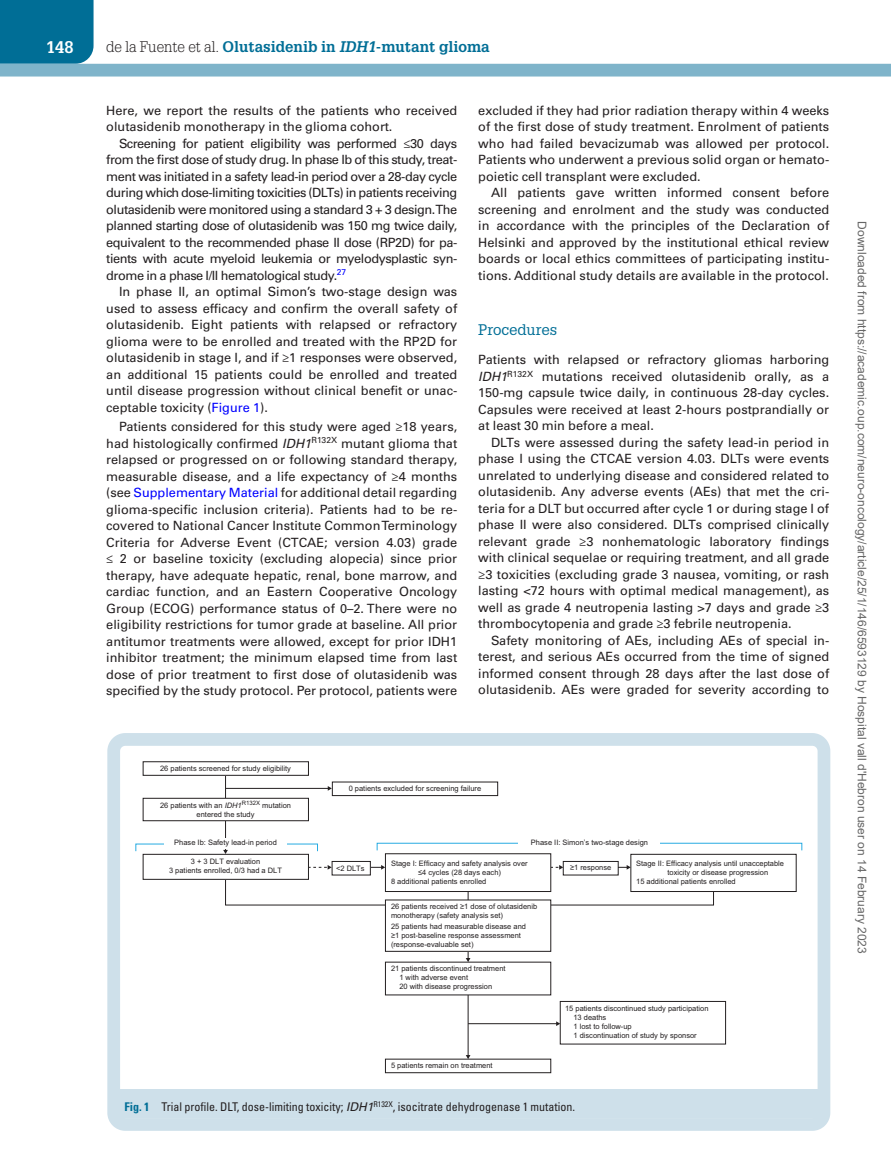
<style>
.page{position:relative;width:891px;height:1175px;background:#fff}
.page>*{position:absolute;margin:0;border:0;box-sizing:border-box;transform-origin:0 0}
.t1{font:700 16.5px "Glypha LT Std";color:#fff}
.t2{font:700 15px "Glypha LT Std";color:#006e96}
.t3{font:15px "Glypha LT Std";color:#006e96}
.t4{font:12.75px/16.5px "Univers LT Std";color:#231f20;text-align:justify}
.t5{font:12px "Arial";color:#666}
.t6{font:condensed 12px "Univers LT Std";color:#231f20}
.t7{font:7.5px/9px "Arial";color:#231f20}
.s1{font-weight:300;color:#231f20}
.s2{font-style:italic}
.s3{color:#00f}
.s4{font-weight:700;color:#006e96}
.s5{font-style:italic;font-stretch:normal}
</style>
<div class="page">
<div style="left:0;top:0;width:94px;height:64px;background:#006e96"></div>
<div style="left:0;top:64px;width:891px;height:12px;background:#7fb4ca"></div>
<div style="left:116px;top:1089px;width:706px;height:29px;background:#cee0ea"></div>
<svg style="left:225px;top:775px;width:489px;height:130px"></svg>
<hr style="left:226px;top:788px;width:102px;height:1px;background:#231f20">
<svg style="left:328px;top:786px;width:4px;height:4px"></svg>
<svg style="left:309px;top:865px;width:23px;height:4px"></svg>
<svg style="left:551px;top:865px;width:12px;height:4px"></svg>
<hr style="left:590px;top:867px;width:37px;height:1px;background:#231f20">
<svg style="left:627px;top:865px;width:4px;height:4px"></svg>
<svg style="left:371px;top:865px;width:14px;height:4px"></svg>
<hr style="left:468px;top:875px;width:1px;height:83px;background:#231f20">
<hr style="left:468px;top:981px;width:1px;height:74px;background:#231f20">
<hr style="left:468px;top:1023px;width:89px;height:1px;background:#231f20">
<svg style="left:556px;top:1021px;width:4px;height:5px"></svg>
<div style="left:143px;top:761px;width:166px;height:14px;border:1px solid #231f20"></div>
<div style="left:332px;top:782px;width:166px;height:13px;background:#fff"></div>
<div style="left:332px;top:781px;width:166px;height:15px;border:1px solid #231f20"></div>
<div style="left:385px;top:1058px;width:166px;height:15px;border:1px solid #231f20"></div>
<div style="left:332px;top:861px;width:38px;height:14px;background:#fff"></div>
<div style="left:332px;top:861px;width:39px;height:14px;border:1px solid #231f20"></div>
<div style="left:563px;top:861px;width:55px;height:14px;background:#fff"></div>
<div style="left:563px;top:861px;width:56px;height:14px;border:1px solid #231f20"></div>
<div style="left:385px;top:853px;width:166px;height:38px;background:#fff"></div>
<div style="left:560px;top:1001px;width:166px;height:43px;border:1px solid #231f20"></div>
<div style="left:385px;top:900px;width:166px;height:51px;background:#fff"></div>
<div style="left:143px;top:798px;width:165px;height:22px;background:#fff"></div>
<div style="left:143px;top:798px;width:166px;height:23px;border:1px solid #231f20"></div>
<div style="left:143px;top:854px;width:165px;height:25px;background:#fff"></div>
<div style="left:143px;top:854px;width:166px;height:25px;border:1px solid #231f20"></div>
<svg style="left:135px;top:842px;width:667px;height:12px"></svg>
<div style="left:164px;top:838px;width:123px;height:10px;background:#fff"></div>
<div style="left:519px;top:838px;width:141px;height:11px;background:#fff"></div>
<div style="left:631px;top:854px;width:165px;height:37px;background:#fff"></div>
<div style="left:631px;top:854px;width:166px;height:37px;border:1px solid #231f20"></div>
<div style="left:107px;top:733px;width:723px;height:397px;border:13px solid #cee0ea;border-radius:12px"></div>
<p class="t1" style="left:46px;top:37px;width:29px">148</p>
<p class="t2" style="left:106px;top:37px;width:385px"><span class="s1">de la Fuente et al.</span> Olutasidenib in <span class="s2">IDH1</span>-mutant glioma</p>
<p class="t4" style="left:106px;top:102px;width:352px">Here, we report the results of the patients who received olutasidenib monotherapy in the glioma cohort.</p>
<p class="t4" style="left:106px;top:135px;width:353px;text-indent:13px">Screening for patient eligibility was performed ≤30 days from the first dose of study drug. In phase Ib of this study, treat&shy;ment was initiated in a safety lead-in period over a 28-day cycle during which dose-limiting toxicities (DLTs) in patients receiving olutasidenib were monitored using a standard 3 + 3 design. The planned starting dose of olutasidenib was 150 mg twice daily, equivalent to the recommended phase II dose (RP2D) for pa&shy;tients with acute myeloid leukemia or myelodysplastic syn&shy;drome in a phase I/II hematological study.<sup>27</sup></p>
<p class="t4" style="left:106px;top:283px;width:353px;text-indent:13px">In phase II, an optimal Simon’s two-stage design was used to assess efficacy and confirm the overall safety of olutasidenib. Eight patients with relapsed or refractory glioma were to be enrolled and treated with the RP2D for olutasidenib in stage I, and if ≥1 responses were observed, an additional 15 patients could be enrolled and treated until disease progression without clinical benefit or unac&shy;ceptable toxicity (<span class="s3">Figure 1</span>).</p>
<p class="t4" style="left:106px;top:418px;width:353px;text-indent:13px">Patients considered for this study were aged ≥18 years, had histologically confirmed <span class="s2">IDH1</span><sup>R132X</sup> mutant glioma that relapsed or progressed on or following standard therapy, measurable disease, and a life expectancy of ≥4 months (see <span class="s3">Supplementary Material</span> for additional detail regarding glioma-specific inclusion criteria). Patients had to be re&shy;covered to National Cancer Institute Common Terminology Criteria for Adverse Event (CTCAE; version 4.03) grade ≤ 2 or baseline toxicity (excluding alopecia) since prior therapy, have adequate hepatic, renal, bone marrow, and cardiac function, and an Eastern Cooperative Oncology Group (ECOG) performance status of 0–2. There were no eligibility restrictions for tumor grade at baseline. All prior antitumor treatments were allowed, except for prior IDH1 inhibitor treatment; the minimum elapsed time from last dose of prior treatment to first dose of olutasidenib was specified by the study protocol. Per protocol, patients were</p>
<p class="t4" style="left:478px;top:102px;width:353px">excluded if they had prior radiation therapy within 4 weeks of the first dose of study treatment. Enrolment of patients who had failed bevacizumab was allowed per protocol.<br>Patients who underwent a previous solid organ or hemato&shy;poietic cell transplant were excluded.</p>
<p class="t4" style="left:478px;top:184px;width:353px;text-indent:13px">All patients gave written informed consent before screening and enrolment and the study was conducted in accordance with the principles of the Declaration of Helsinki and approved by the institutional ethical review boards or local ethics committees of participating institu&shy;tions. Additional study details are available in the protocol.</p>
<p class="t3" style="left:478px;top:321px;width:81px">Procedures</p>
<p class="t4" style="left:478px;top:352px;width:353px">Patients with relapsed or refractory gliomas harboring <span class="s2">IDH1</span><sup>R132X</sup> mutations received olutasidenib orally, as a 150-mg capsule twice daily, in continuous 28-day cycles.<br>Capsules were received at least 2-hours postprandially or at least 30 min before a meal.</p>
<p class="t4" style="left:478px;top:434px;width:353px;text-indent:13px">DLTs were assessed during the safety lead-in period in phase I using the CTCAE version 4.03. DLTs were events unrelated to underlying disease and considered related to olutasidenib. Any adverse events (AEs) that met the cri&shy;teria for a DLT but occurred after cycle 1 or during stage I of phase II were also considered. DLTs comprised clinically relevant grade ≥3 nonhematologic laboratory findings with clinical sequelae or requiring treatment, and all grade ≥3 toxicities (excluding grade 3 nausea, vomiting, or rash lasting &lt;72 hours with optimal medical management), as well as grade 4 neutropenia lasting &gt;7 days and grade ≥3 thrombocytopenia and grade ≥3 febrile neutropenia.</p>
<p class="t4" style="left:478px;top:632px;width:353px;text-indent:13px">Safety monitoring of AEs, including AEs of special in&shy;terest, and serious AEs occurred from the time of signed informed consent through 28 days after the last dose of olutasidenib. AEs were graded for severity according to</p>
<p class="t7" style="left:160px;top:763px;width:132px">26 patients screened for study eligibility</p>
<p class="t7" style="left:160px;top:800px;width:132px;text-align:center">26 patients with an <span class="s2">IDH1</span><sup>R132X</sup> mutation entered the study</p>
<p class="t7" style="left:174px;top:838px;width:104px">Phase Ib: Safety lead-in period</p>
<p class="t7" style="left:531px;top:838px;width:119px">Phase II: Simon’s two-stage design</p>
<p class="t7" style="left:169px;top:857px;width:114px;text-align:center">3 + 3 DLT evaluation<br>3 patients enrolled, 0/3 had a DLT</p>
<p class="t7" style="left:336px;top:863px;width:30px">&lt;2 DLTs</p>
<p class="t7" style="left:349px;top:783px;width:134px">0 patients excluded for screening failure</p>
<p class="t7" style="left:636px;top:858px;width:149px">Stage II: Efficacy analysis until unacceptable</p>
<p class="t7" style="left:667px;top:867px;width:102px">toxicity or disease progression</p>
<p class="t7" style="left:636px;top:876px;width:101px">15 additional patients enrolled</p>
<p class="t7" style="left:391px;top:858px;width:138px">Stage I: Efficacy and safety analysis over</p>
<p class="t7" style="left:418px;top:867px;width:84px">≤4 cycles (28 days each)</p>
<p class="t7" style="left:391px;top:876px;width:97px">8 additional patients enrolled</p>
<p class="t7" style="left:391px;top:901px;width:148px">26 patients received ≥1 dose of olutasidenib monotherapy (safety analysis set)</p>
<p class="t7" style="left:391px;top:921px;width:137px">25 patients had measurable disease and ≥1 post-baseline response assessment (response-evaluable set)</p>
<p class="t7" style="left:399px;top:964px;width:108px;text-indent:-8px">21 patients discontinued treatment<br>1 with adverse event<br>20 with disease progression</p>
<p class="t7" style="left:570px;top:863px;width:43px">≥1 response</p>
<p class="t7" style="left:391px;top:1061px;width:103px">5 patients remain on treatment</p>
<p class="t7" style="left:573px;top:1004px;width:137px;text-indent:-8px">15 patients discontinued study participation<br>13 deaths<br>1 lost to follow-up<br>1 discontinuation of study by sponsor</p>
<p class="t6" style="left:125px;top:1098px;width:452px"><span class="s4">Fig. 1</span> Trial profile. DLT, dose-limiting toxicity; <span class="s5">IDH1</span><sup>R132X</sup>, isocitrate dehydrogenase 1 mutation.</p>
<p class="t5" style="left:866px;top:221px;width:734px;rotate:90deg">Downloaded from https://academic.oup.com/neuro-oncology/article/25/1/146/6593129 by Hospital vall d'Hebron user on 14 February 2023</p>
</div>
